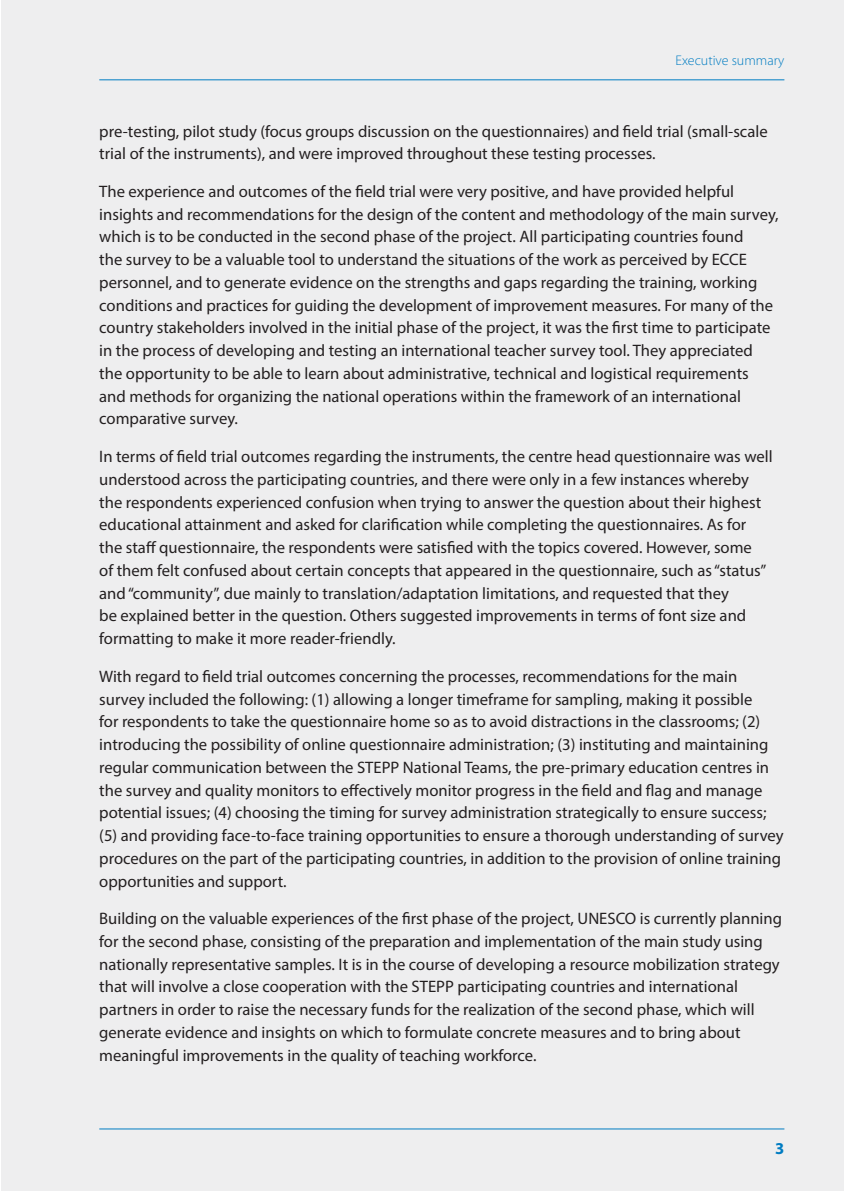
<style>
.page{position:relative;width:844px;height:1191px;background:#fff}
.page>*{position:absolute;margin:0;border:0;box-sizing:border-box;transform-origin:0 0}
.t1{font:16.62px/22.8px "Myriad Pro";color:#231f20}
.t2{font:700 16.62px "Myriad Pro";color:#007cc2}
.t3{font:300 14px "Myriad Pro";color:#007cc2}
</style>
<div class="page">
<div style="left:1px;top:0;width:842px;height:1191px;background:#eeeeef"></div>
<hr style="left:99px;top:1128px;width:685px;height:1px;background:#007cc2">
<hr style="left:99px;top:79px;width:685px;height:1px;background:#007cc2">
<p class="t3" style="left:675px;top:51px;width:110px">Executive summary</p>
<p class="t1" style="left:99px;top:119px;width:669px">pre-testing, pilot study (focus groups discussion on the questionnaires) and field trial (small-scale trial of the instruments), and were improved throughout these testing processes.</p>
<p class="t1" style="left:99px;top:180px;width:680px">The experience and outcomes of the field trial were very positive, and have provided helpful insights and recommendations for the design of the content and methodology of the main survey, which is to be conducted in the second phase of the project. All participating countries found<br>the survey to be a valuable tool to understand the situations of the work as perceived by ECCE personnel, and to generate evidence on the strengths and gaps regarding the training, working conditions and practices for guiding the development of improvement measures. For many of the country stakeholders involved in the initial phase of the project, it was the first time to participate in the process of developing and testing an international teacher survey tool. They appreciated the opportunity to be able to learn about administrative, technical and logistical requirements and methods for organizing the national operations within the framework of an international comparative survey.</p>
<p class="t1" style="left:99px;top:445px;width:674px">In terms of field trial outcomes regarding the instruments, the centre head questionnaire was well understood across the participating countries, and there were only in a few instances whereby the respondents experienced confusion when trying to answer the question about their highest educational attainment and asked for clarification while completing the questionnaires. As for the staff questionnaire, the respondents were satisfied with the topics covered. However, some<br>of them felt confused about certain concepts that appeared in the questionnaire, such as “status” and “community”, due mainly to translation/adaptation limitations, and requested that they<br>be explained better in the question. Others suggested improvements in terms of font size and formatting to make it more reader-friendly.</p>
<p class="t1" style="left:99px;top:664px;width:685px">With regard to field trial outcomes concerning the processes, recommendations for the main survey included the following: (1) allowing a longer timeframe for sampling, making it possible<br>for respondents to take the questionnaire home so as to avoid distractions in the classrooms; (2) introducing the possibility of online questionnaire administration; (3) instituting and maintaining regular communication between the STEPP National Teams, the pre-primary education centres in the survey and quality monitors to effectively monitor progress in the field and flag and manage potential issues; (4) choosing the timing for survey administration strategically to ensure success; (5) and providing face-to-face training opportunities to ensure a thorough understanding of survey procedures on the part of the participating countries, in addition to the provision of online training opportunities and support.</p>
<p class="t1" style="left:99px;top:907px;width:684px">Building on the valuable experiences of the first phase of the project, UNESCO is currently planning for the second phase, consisting of the preparation and implementation of the main study using nationally representative samples. It is in the course of developing a resource mobilization strategy that will involve a close cooperation with the STEPP participating countries and international partners in order to raise the necessary funds for the realization of the second phase, which will generate evidence and insights on which to formulate concrete measures and to bring about meaningful improvements in the quality of teaching workforce.</p>
<p class="t2" style="left:775px;top:1137px;width:11px">3</p>
</div>
